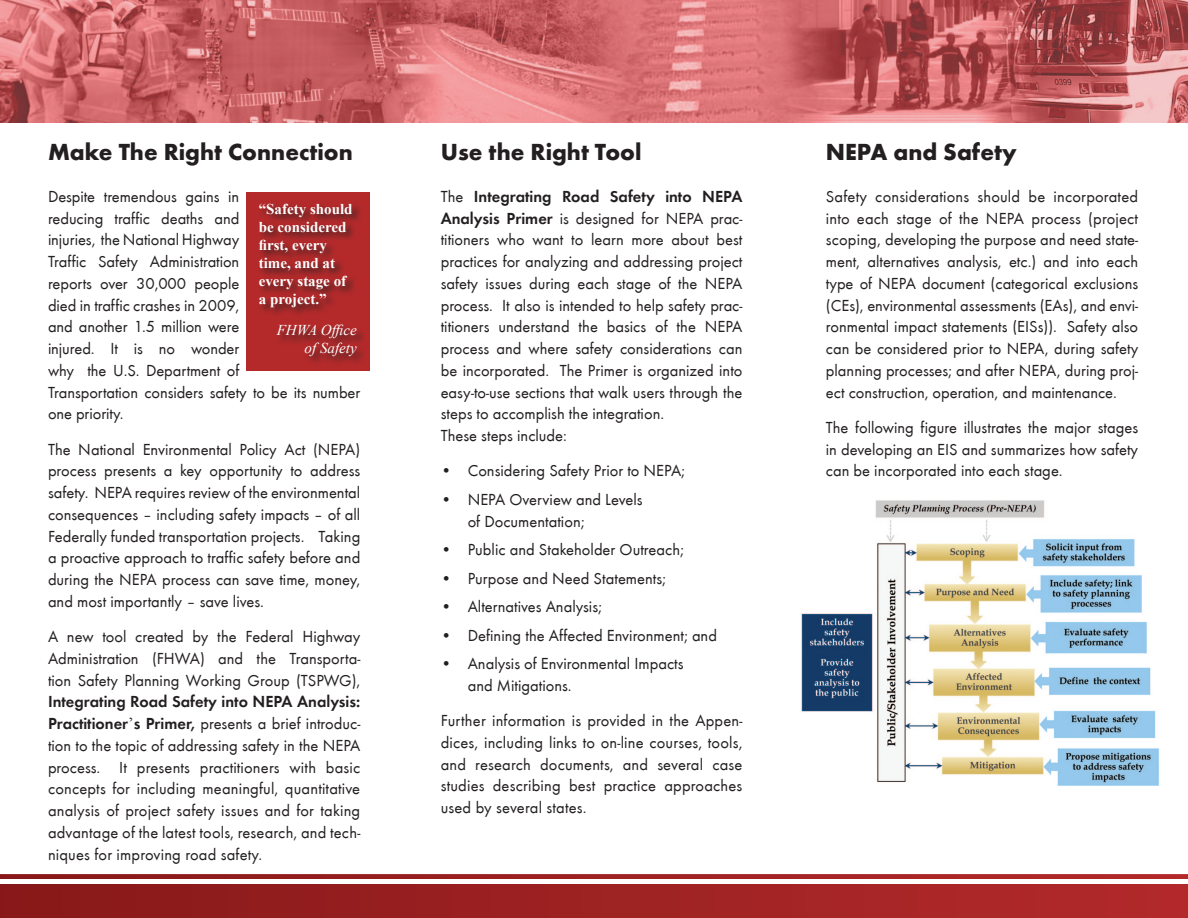
<style>
.page{position:relative;width:1188px;height:918px;background:#fff}
.page>*{position:absolute;margin:0;border:0;box-sizing:border-box;transform-origin:0 0}
.t1{font:700 24px "Futura T";color:#231f20}
.t2{font:16.5px/21.8px "Futura T";color:#231f20;text-align:justify}
.t3{font:700 15px/18px "Times New Roman";color:#fff}
.t4{font:italic 15px/18px "Times New Roman";color:#fff;text-align:right}
.s1{font-weight:600}
.s2{font-family:"Times New Roman"}
</style>
<div class="page">
<svg style="left:0;top:874px;width:1188px;height:44px;background:#9f2728"></svg>
<img style="left:0;top:0;width:1188px;height:123px">
<hr style="left:0;top:879px;width:1188px;height:4px;background:#fff">
<img style="left:801px;top:500px;width:358px;height:286px">
<div style="left:246px;top:192px;width:123px;height:178px;background:#b42a2b"></div>
<div style="left:258px;top:203px;width:109px;height:164px;background:#231f20;opacity:.8"></div>
<h1 class="t1" style="left:48px;top:138px;width:306px">Make The Right Connection</h1>
<p class="t2" style="left:48px;top:186px;width:314px;text-align:left">Despite tremendous gains in<br>reducing traffic deaths and<br>injuries, the National Highway<br>Traffic Safety Administration<br>reports over 30,000 people<br>died in traffic crashes in 2009,<br>and another 1.5 million were<br>injured. It is no wonder<br>why the U.S. Department of<br>Transportation considers safety to be its number one priority.</p>
<p class="t2" style="left:48px;top:438px;width:314px">The National Environmental Policy Act (NEPA) process presents a key opportunity to address safety. NEPA requires review of the environmental consequences – including safety impacts – of all Federally funded transportation projects. Taking a proactive approach to traffic safety before and during the NEPA process can save time, money, and most importantly – save lives.</p>
<p class="t2" style="left:48px;top:626px;width:314px">A new tool created by the Federal Highway Administration (FHWA) and the Transporta&shy;tion Safety Planning Working Group (TSPWG),</p>
<p class="t2" style="left:48px;top:691px;width:314px"><span class="s1">Integrating Road Safety into NEPA Analysis:<br>Practitioner</span><span class="s2">’</span><span class="s1">s Primer,</span> presents a brief introduc&shy;tion to the topic of addressing safety in the NEPA process. It presents practitioners with basic concepts for including meaningful, quantitative analysis of project safety issues and for taking advantage of the latest tools, research, and tech&shy;niques for improving road safety.</p>
<p class="t3" style="left:259px;top:199px;width:95px">“Safety should be considered first, every time, and at every stage of a project.”</p>
<p class="t4" style="left:277px;top:321px;width:81px">FHWA Office of Safety</p>
<h1 class="t1" style="left:441px;top:138px;width:202px">Use the Right Tool</h1>
<p class="t2" style="left:441px;top:186px;width:303px;text-align:left">The <span class="s1">Integrating Road Safety into NEPA Analysis Primer</span> is designed for NEPA prac&shy;titioners who want to learn more about best practices for analyzing and addressing project safety issues during each stage of the NEPA process. It also is intended to help safety prac&shy;titioners understand the basics of the NEPA process and where safety considerations can be incorporated. The Primer is organized into easy-to-use sections that walk users through the steps to accomplish the integration.<br>These steps include:</p>
<p class="t2" style="left:441px;top:460px;width:246px">• Considering Safety Prior to NEPA;</p>
<p class="t2" style="left:468px;top:489px;width:176px;text-indent:-27px">• NEPA Overview and Levels of Documentation;</p>
<p class="t2" style="left:441px;top:539px;width:245px">• Public and Stakeholder Outreach;</p>
<p class="t2" style="left:441px;top:567px;width:227px">• Purpose and Need Statements;</p>
<p class="t2" style="left:441px;top:596px;width:163px">• Alternatives Analysis;</p>
<p class="t2" style="left:441px;top:624px;width:278px">• Defining the Affected Environment; and</p>
<p class="t2" style="left:468px;top:653px;width:217px;text-indent:-27px">• Analysis of Environmental Impacts and Mitigations.</p>
<p class="t2" style="left:441px;top:710px;width:303px">Further information is provided in the Appen&shy;dices, including links to on-line courses, tools, and research documents, and several case studies describing best practice approaches used by several states.</p>
<h1 class="t1" style="left:826px;top:138px;width:192px">NEPA and Safety</h1>
<p class="t2" style="left:826px;top:186px;width:314px">Safety considerations should be incorporated into each stage of the NEPA process (project scoping, developing the purpose and need state&shy;ment, alternatives analysis, etc.) and into each type of NEPA document (categorical exclusions (CEs), environmental assessments (EAs), and envi&shy;ronmental impact statements (EISs)). Safety also can be considered prior to NEPA, during safety planning processes; and after NEPA, during proj&shy;ect construction, operation, and maintenance.</p>
<p class="t2" style="left:826px;top:417px;width:314px">The following figure illustrates the major stages in developing an EIS and summarizes how safety can be incorporated into each stage.</p>
</div>
